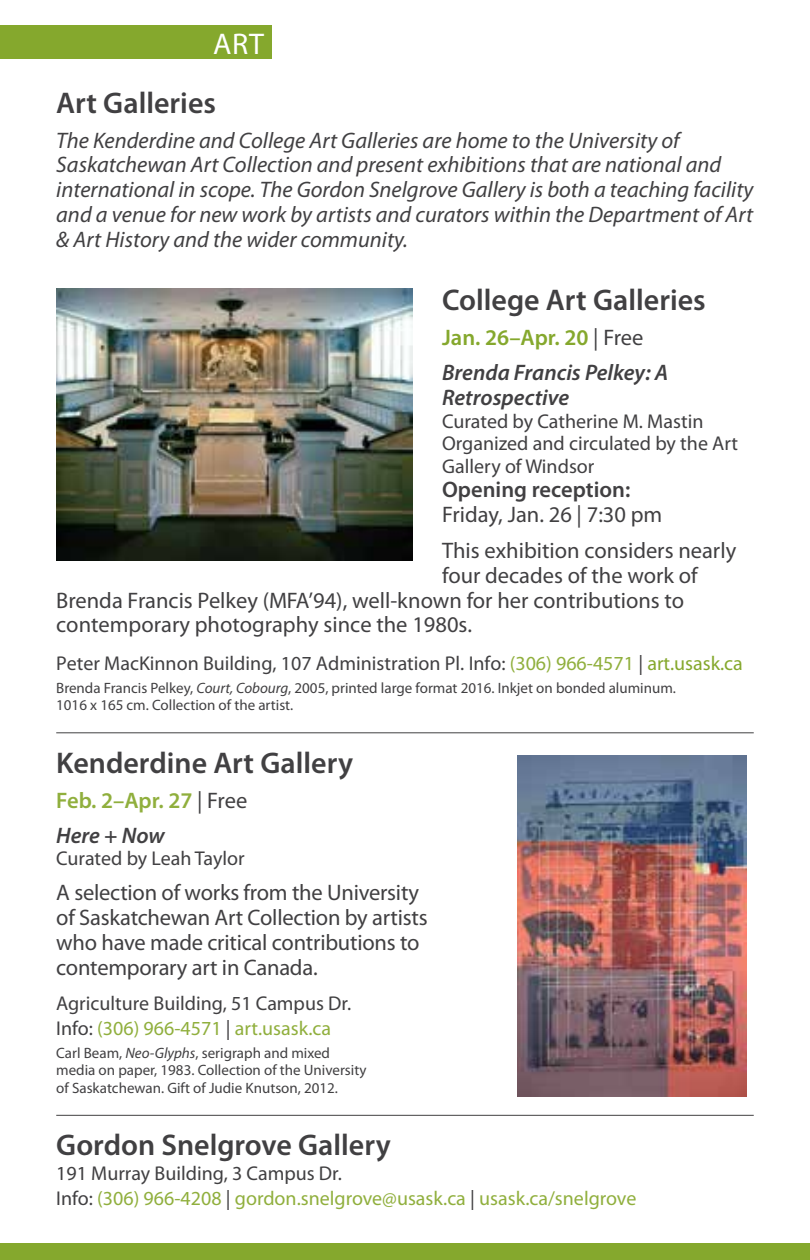
<style>
.page{position:relative;width:810px;height:1260px;background:#fff}
.page>*{position:absolute;margin:0;border:0;box-sizing:border-box;transform-origin:0 0}
.t1{font:600 30px "Myriad Pro";color:#414042}
.t2{font:30px "Myriad Pro";color:#fff}
.t3{font:22.5px/25px "Myriad Pro";color:#414042}
.t4{font:italic 22.5px/25px "Myriad Pro";color:#414042}
.t5{font:italic 600 22.5px/35px "Myriad Pro";color:#414042}
.t6{font:600 22.5px/35px "Myriad Pro";color:#90af3d}
.t7{font:600 22.5px "Myriad Pro";color:#414042}
.t8{font:20px/22.5px "Myriad Pro";color:#414042}
.t9{font:20px/25px "Myriad Pro";color:#90af3d}
.t10{font:15px/17.5px "Myriad Pro";color:#414042}
.s1{font-style:normal;color:#85a82d}
.s2{font-weight:400;font-style:normal}
.s3{color:#90af3d}
.s4{color:#85a82d}
.s5{font-style:italic}
.s6{font-weight:400;color:#414042}
.s7{font-style:italic;color:#414042}
.s8{color:#414042}
</style>
<div class="page">
<div style="left:0;top:1243px;width:810px;height:17px;background:#85a82d"></div>
<hr style="left:56px;top:732px;width:698px;height:1px;background:#414042">
<hr style="left:56px;top:1115px;width:698px;height:1px;background:#414042">
<div style="left:0;top:26px;width:271px;height:33px;background:#85a82d"></div>
<img style="left:517px;top:755px;width:230px;height:341px">
<img style="left:57px;top:288px;width:355px;height:272px">
<h1 class="t2" style="left:213px;top:27px;width:52px">ART</h1>
<h1 class="t1" style="left:56px;top:86px;width:161px">Art Galleries</h1>
<p class="t4" style="left:56px;top:128px;width:699px">The Kenderdine and College Art Galleries are home to the University of Saskatchewan Art Collection and present exhibitions that are national and international in scope. The Gordon Snelgrove Gallery is both a teaching facility and a venue for new work by artists and curators within the Department of Art &amp; Art History and the wider community.</p>
<h1 class="t1" style="left:442px;top:283px;width:265px">College Art Galleries</h1>
<p class="t5" style="left:442px;top:319px;width:228px"><span class="s1">Jan. 26–Apr. 20</span> <span class="s2">| Free<br></span>Brenda Francis Pelkey: A</p>
<p class="t5" style="left:442px;top:379px;width:129px">Retrospective</p>
<p class="t8" style="left:442px;top:410px;width:298px">Curated by Catherine M. Mastin<br>Organized and circulated by the Art<br>Gallery of Windsor</p>
<p class="t7" style="left:442px;top:477px;width:190px">Opening reception:</p>
<p class="t3" style="left:442px;top:498px;width:296px;line-height:35px">Friday, Jan. 26 | 7:30 pm<br>This exhibition considers nearly</p>
<p class="t3" style="left:56px;top:563px;width:643px;text-indent:386px">four decades of the work of<br>Brenda Francis Pelkey (MFA’94), well-known for her contributions to contemporary photography since the 1980s.</p>
<p class="t8" style="left:56px;top:652px;width:688px">Peter MacKinnon Building, 107 Administration Pl. Info: <span class="s3">(306) 966-4571</span> | <span class="s4">art.usask.ca</span></p>
<p class="t10" style="left:56px;top:679px;width:621px">Brenda Francis Pelkey, <span class="s5">Court, Cobourg</span>, 2005, printed large format 2016. Inkjet on bonded aluminum.<br>1016 x 165 cm. Collection of the artist.</p>
<h1 class="t1" style="left:56px;top:746px;width:298px">Kenderdine Art Gallery</h1>
<p class="t6" style="left:56px;top:783px;width:193px">Feb. 2–Apr. 27 <span class="s6">| Free<br></span><span class="s7">Here + Now</span></p>
<p class="t8" style="left:56px;top:847px;width:190px">Curated by Leah Taylor</p>
<p class="t3" style="left:56px;top:880px;width:373px">A selection of works from the University of Saskatchewan Art Collection by artists who have made critical contributions to contemporary art in Canada.</p>
<p class="t8" style="left:56px;top:991px;width:296px;line-height:25px">Agriculture Building, 51 Campus Dr.<br>Info: <span class="s3">(306) 966-4571</span> | <span class="s3">art.usask.ca</span></p>
<p class="t10" style="left:56px;top:1044px;width:312px">Carl Beam, <span class="s5">Neo-Glyphs</span>, serigraph and mixed media on paper, 1983. Collection of the University of Saskatchewan. Gift of Judie Knutson, 2012.</p>
<h1 class="t1" style="left:56px;top:1128px;width:336px">Gordon Snelgrove Gallery</h1>
<p class="t9" style="left:56px;top:1161px;width:582px"><span class="s8">191 Murray Building, 3 Campus Dr.<br>Info:</span> (306) 966-4208 <span class="s8">|</span> gordon.snelgrove@usask.ca <span class="s8">|</span> usask.ca/snelgrove</p>
</div>
